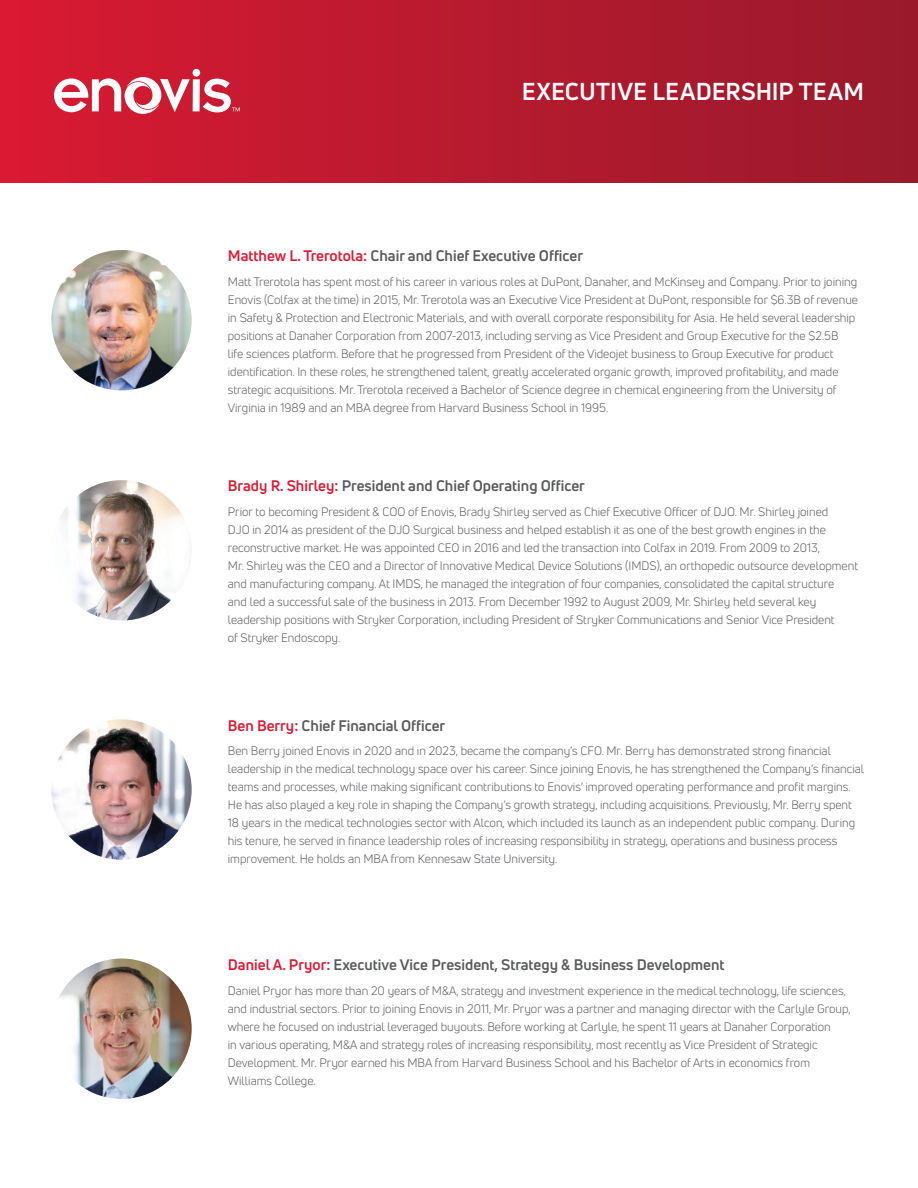
<style>
.page{position:relative;width:918px;height:1188px;background:#fff}
.page>*{position:absolute;margin:0;border:0;box-sizing:border-box;transform-origin:0 0}
.t1{font:700 24px "Uni Neue";letter-spacing:.01em;color:#fff}
.t2{font:700 15px "Uni Neue";color:#58595b}
.t3{font:12px/18px "Uni Neue";color:#55565b}
.s1{color:#da1a32}
</style>
<div class="page">
<div style="left:0;top:0;width:918px;height:183px;background:linear-gradient(to right,#d91a32,#991a2b)"></div>
<svg style="left:54px;top:69px;width:186px;height:45px"></svg>
<img style="left:51px;top:250px;width:141px;height:140px;border-radius:70px">
<img style="left:51px;top:480px;width:141px;height:141px;border-radius:70px">
<img style="left:51px;top:719px;width:141px;height:141px;border-radius:70px">
<img style="left:51px;top:959px;width:141px;height:140px;border-radius:70px">
<p class="t1" style="left:522px;top:77px;width:344px">EXECUTIVE LEADERSHIP TEAM</p>
<p class="t2" style="left:228px;top:246px;width:357px"><span class="s1">Matthew L. Trerotola:</span> Chair and Chief Executive Officer</p>
<p class="t3" style="left:228px;top:273px;width:632px">Matt Trerotola has spent most of his career in various roles at DuPont, Danaher, and McKinsey and Company. Prior to joining Enovis (Colfax at the time) in 2015, Mr. Trerotola was an Executive Vice President at DuPont, responsible for $6.3B of revenue in Safety &amp; Protection and Electronic Materials, and with overall corporate responsibility for Asia. He held several leadership positions at Danaher Corporation from 2007-2013, including serving as Vice President and Group Executive for the $2.5B<br>life sciences platform. Before that he progressed from President of the Videojet business to Group Executive for product identification. In these roles, he strengthened talent, greatly accelerated organic growth, improved profitability, and made strategic acquisitions. Mr. Trerotola received a Bachelor of Science degree in chemical engineering from the University of Virginia in 1989 and an MBA degree from Harvard Business School in 1995.</p>
<p class="t2" style="left:228px;top:477px;width:359px"><span class="s1">Brady R. Shirley:</span> President and Chief Operating Officer</p>
<p class="t3" style="left:228px;top:503px;width:632px">Prior to becoming President &amp; COO of Enovis, Brady Shirley served as Chief Executive Officer of DJO. Mr. Shirley joined<br>DJO in 2014 as president of the DJO Surgical business and helped establish it as one of the best growth engines in the reconstructive market. He was appointed CEO in 2016 and led the transaction into Colfax in 2019. From 2009 to 2013,<br>Mr. Shirley was the CEO and a Director of Innovative Medical Device Solutions (IMDS), an orthopedic outsource development and manufacturing company. At IMDS, he managed the integration of four companies, consolidated the capital structure<br>and led a successful sale of the business in 2013. From December 1992 to August 2009, Mr. Shirley held several key leadership positions with Stryker Corporation, including President of Stryker Communications and Senior Vice President<br>of Stryker Endoscopy.</p>
<p class="t2" style="left:228px;top:716px;width:219px"><span class="s1">Ben Berry:</span> Chief Financial Officer</p>
<p class="t3" style="left:228px;top:742px;width:638px">Ben Berry joined Enovis in 2020 and in 2023, became the company’s CFO. Mr. Berry has demonstrated strong financial leadership in the medical technology space over his career. Since joining Enovis, he has strengthened the Company’s financial teams and processes, while making significant contributions to Enovis’ improved operating performance and profit margins.<br>He has also played a key role in shaping the Company’s growth strategy, including acquisitions. Previously, Mr. Berry spent 18 years in the medical technologies sector with Alcon, which included its launch as an independent public company. During his tenure, he served in finance leadership roles of increasing responsibility in strategy, operations and business process improvement. He holds an MBA from Kennesaw State University.</p>
<p class="t2" style="left:228px;top:955px;width:498px"><span class="s1">Daniel A. Pryor:</span> Executive Vice President, Strategy &amp; Business Development</p>
<p class="t3" style="left:228px;top:981px;width:624px">Daniel Pryor has more than 20 years of M&amp;A, strategy and investment experience in the medical technology, life sciences, and industrial sectors. Prior to joining Enovis in 2011, Mr. Pryor was a partner and managing director with the Carlyle Group, where he focused on industrial leveraged buyouts. Before working at Carlyle, he spent 11 years at Danaher Corporation<br>in various operating, M&amp;A and strategy roles of increasing responsibility, most recently as Vice President of Strategic Development. Mr. Pryor earned his MBA from Harvard Business School and his Bachelor of Arts in economics from Williams College.</p>
</div>
